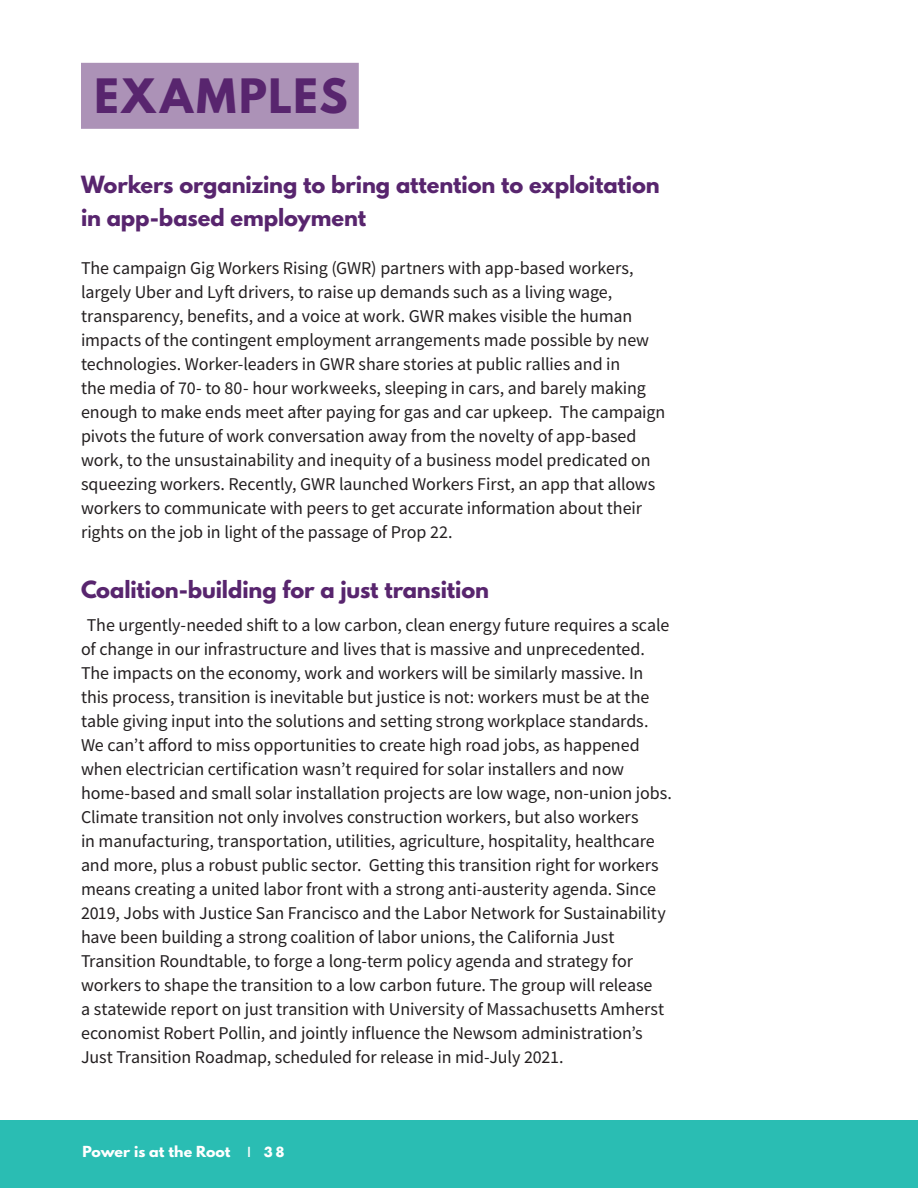
<style>
.page{position:relative;width:918px;height:1188px;background:#fff}
.page>*{position:absolute;margin:0;border:0;box-sizing:border-box;transform-origin:0 0}
.Highlight_Heading{font:700 42px "League Spartan";letter-spacing:.065em;color:#58256e}
.Heading_3{font:700 21px/33px "League Spartan";letter-spacing:-.005em;color:#58256e}
.Heading_3-2{font:18px/24px "Source Sans Pro";letter-spacing:-.005em;color:#231f20}
.t1{font:700 13.5px "League Spartan";color:#fff;scale:1.05 1}
.s1{font-family:"Futura";font-weight:500}
.s2{font-family:"Futura"}
</style>
<div class="page">
<div style="left:0;top:1120px;width:918px;height:68px;background:#2abdb3"></div>
<div style="left:81px;top:63px;width:278px;height:66px;background:#ac92b7"></div>
<p class="Highlight_Heading" style="left:94px;top:63px;width:255px">EXAMPLES</p>
<p class="Heading_3" style="left:81px;top:167px;width:580px">Workers organizing to bring attention to exploitation in app-based employment</p>
<p class="Heading_3-2" style="left:81px;top:256px;width:586px">The campaign Gig Workers Rising (GWR) partners with app-based workers, largely Uber and Lyft drivers, to raise up demands such as a living wage, transparency, benefits, and a voice at work. GWR makes visible the human impacts of the contingent employment arrangements made possible by new technologies. Worker-leaders in GWR share stories at public rallies and in<br>the media of 70- to 80- hour workweeks, sleeping in cars, and barely making enough to make ends meet after paying for gas and car upkeep. The campaign pivots the future of work conversation away from the novelty of app-based work, to the unsustainability and inequity of a business model predicated on squeezing workers. Recently, GWR launched Workers First, an app that allows workers to communicate with peers to get accurate information about their rights on the job in light of the passage of Prop 22.</p>
<p class="Heading_3" style="left:81px;top:572px;width:410px">Coalition-building for a just transition</p>
<p class="Heading_3-2" style="left:81px;top:613px;width:592px;text-indent:6px">The urgently-needed shift to a low carbon, clean energy future requires a scale of change in our infrastructure and lives that is massive and unprecedented.<br>The impacts on the economy, work and workers will be similarly massive. In this process, transition is inevitable but justice is not: workers must be at the table giving input into the solutions and setting strong workplace standards.<br>We can’t afford to miss opportunities to create high road jobs, as happened when electrician certification wasn’t required for solar installers and now home-based and small solar installation projects are low wage, non-union jobs.<br>Climate transition not only involves construction workers, but also workers<br>in manufacturing, transportation, utilities, agriculture, hospitality, healthcare and more, plus a robust public sector. Getting this transition right for workers means creating a united labor front with a strong anti-austerity agenda. Since 2019, Jobs with Justice San Francisco and the Labor Network for Sustainability have been building a strong coalition of labor unions, the California Just Transition Roundtable, to forge a long-term policy agenda and strategy for workers to shape the transition to a low carbon future. The group will release<br>a statewide report on just transition with University of Massachusetts Amherst economist Robert Pollin, and jointly influence the Newsom administration’s Just Transition Roadmap, scheduled for release in mid-July 2021.</p>
<p class="t1" style="left:82px;top:1141px;width:194px">Power is at the Root <span class="s1">I</span> <span class="s2">3 8</span></p>
</div>
